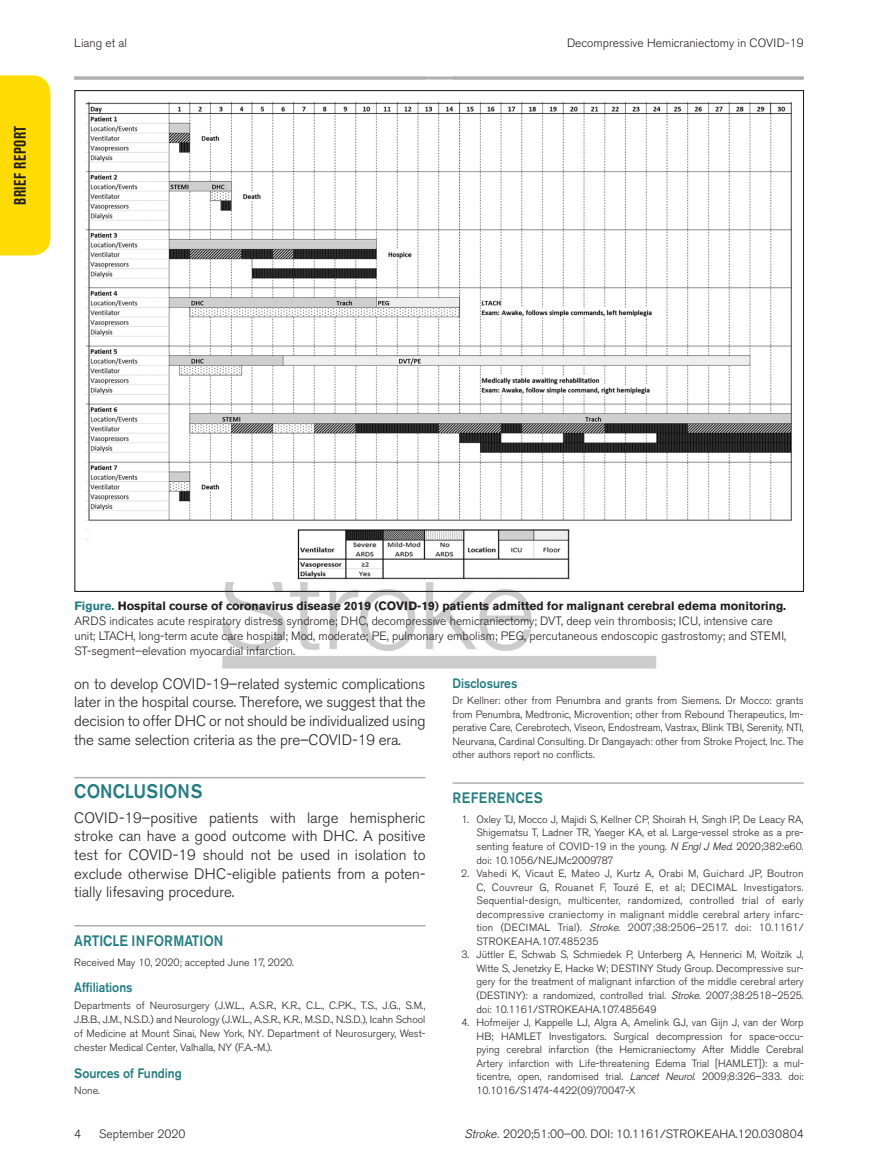
<style>
.page{position:relative;width:878px;height:1175px;background:#fff}
.page>*{position:absolute;margin:0;border:0;box-sizing:border-box;transform-origin:0 0}
.t1{font:500 19.5px "Akzidenz Grotesk BE";color:#227d82;scale:.9 1}
.t2{font:700 condensed 16.5px "Akzidenz Grotesk BE";color:#231f20;scale:.9 1}
.t3{font:300 15px/18.8px "Akzidenz Grotesk BE";color:#231f20;text-align:justify}
.t4{font:500 15px "Akzidenz Grotesk BE";color:#227d82;scale:.9 1}
.t5{font:500 15px "Akzidenz Grotesk BE";letter-spacing:.04em;color:#227d82;scale:.9 1}
.t6{font:500 13.5px "Akzidenz Grotesk BE";color:#227d82;scale:.9 1}
.t7{font:300 12px/15px "Akzidenz Grotesk BE";color:#231f20}
.t8{font:300 10.5px/13.5px "Akzidenz Grotesk BE";color:#231f20;text-align:justify}
.s1{font-weight:700;color:#227d82}
.s2{font-weight:700}
.s3{font-family:"Akzidenz Grotesk";font-style:italic}
</style>
<div class="page">
<img style="left:222px;top:592px;width:435px;height:77px">
<div style="left:0;top:75px;width:50px;height:180px;background:#ffdc01"></div>
<hr style="left:74px;top:76px;width:729px;height:4px;background:#b9babe">
<hr style="left:74px;top:777px;width:351px;height:1px;background:#aeafb3">
<hr style="left:74px;top:925px;width:351px;height:1px;background:#aeafb3">
<hr style="left:452px;top:782px;width:351px;height:1px;background:#aeafb3">
<svg style="left:74px;top:90px;width:730px;height:502px"></svg>
<h2 class="t2" style="left:11px;top:205px;width:89px;rotate:-90deg">Brief Report</h2>
<p class="t7" style="left:74px;top:36px;width:54px">Liang et al</p>
<p class="t7" style="left:567px;top:36px;width:238px">Decompressive Hemicraniectomy in COVID-19</p>
<p class="t7" style="left:74px;top:598px;width:713px"><span class="s1">Figure.</span> <span class="s2">Hospital course of coronavirus disease 2019 (COVID-19) patients admitted for malignant cerebral edema monitoring.<br></span>ARDS indicates acute respiratory distress syndrome; DHC, decompressive hemicraniectomy; DVT, deep vein thrombosis; ICU, intensive care unit; LTACH, long-term acute care hospital; Mod, moderate; PE, pulmonary embolism; PEG, percutaneous endoscopic gastrostomy; and STEMI, ST-segment–elevation myocardial infarction.</p>
<h3 class="t3" style="left:74px;top:674px;width:353px">on to develop COVID-19–related systemic complications later in the hospital course. Therefore, we suggest that the decision to offer DHC or not should be individualized using the same selection criteria as the pre–COVID-19 era.</h3>
<h1 class="t1" style="left:74px;top:779px;width:144px">CONCLUSIONS</h1>
<p class="t3" style="left:74px;top:808px;width:353px">COVID-19–positive patients with large hemispheric stroke can have a good outcome with DHC. A positive test for COVID-19 should not be used in isolation to exclude otherwise DHC-eligible patients from a poten&shy;tially lifesaving procedure.</p>
<h3 class="t4" style="left:74px;top:931px;width:167px">ARTICLE INFORMATION</h3>
<p class="t8" style="left:74px;top:956px;width:221px">Received May 10, 2020; accepted June 17, 2020.</p>
<p class="t6" style="left:74px;top:979px;width:66px">Affiliations</p>
<p class="t8" style="left:74px;top:998px;width:353px;line-height:14.2px">Departments of Neurosurgery (J.W.L., A.S.R., K.R., C.L., C.P.K., T.S., J.G., S.M., J.B.B., J.M., N.S.D.) and Neurology (J.W.L., A.S.R., K.R., M.S.D., N.S.D.), Icahn School of Medicine at Mount Sinai, New York, NY. Department of Neurosurgery, West&shy;chester Medical Center, Valhalla, NY (F.A.-M.).</p>
<p class="t6" style="left:74px;top:1064px;width:121px">Sources of Funding</p>
<p class="t8" style="left:74px;top:1083px;width:27px">None.</p>
<p class="t6" style="left:452px;top:675px;width:73px">Disclosures</p>
<p class="t8" style="left:452px;top:694px;width:353px">Dr Kellner: other from Penumbra and grants from Siemens. Dr Mocco: grants from Penumbra, Medtronic, Microvention; other from Rebound Therapeutics, Im&shy;perative Care, Cerebrotech, Viseon, Endostream, Vastrax, Blink TBI, Serenity, NTI, Neurvana, Cardinal Consulting. Dr Dangayach: other from Stroke Project, Inc. The other authors report no conflicts.</p>
<h3 class="t5" style="left:452px;top:789px;width:102px">REFERENCES</h3>
<p class="t8" style="left:476px;top:812px;width:329px;text-indent:-15px">1. Oxley TJ, Mocco J, Majidi S, Kellner CP, Shoirah H, Singh IP, De Leacy RA, Shigematsu T, Ladner TR, Yaeger KA, et al. Large-vessel stroke as a pre&shy;senting feature of COVID-19 in the young. <span class="s3">N Engl J Med</span>. 2020;382:e60. doi: 10.1056/NEJMc2009787</p>
<p class="t8" style="left:476px;top:867px;width:329px;text-indent:-15px">2. Vahedi K, Vicaut E, Mateo J, Kurtz A, Orabi M, Guichard JP, Boutron C, Couvreur G, Rouanet F, Touzé E, et al; DECIMAL Investigators.<br>Sequential-design, multicenter, randomized, controlled trial of early decompressive craniectomy in malignant middle cerebral artery infarc&shy;tion (DECIMAL Trial). <span class="s3">Stroke</span>. 2007;38:2506–2517. doi: 10.1161/ STROKEAHA.107.485235</p>
<p class="t8" style="left:476px;top:948px;width:329px;text-indent:-15px">3. Jüttler E, Schwab S, Schmiedek P, Unterberg A, Hennerici M, Woitzik J, Witte S, Jenetzky E, Hacke W; DESTINY Study Group. Decompressive sur&shy;gery for the treatment of malignant infarction of the middle cerebral artery (DESTINY): a randomized, controlled trial. <span class="s3">Stroke</span>. 2007;38:2518–2525. doi: 10.1161/STROKEAHA.107.485649</p>
<p class="t8" style="left:476px;top:1016px;width:329px;text-indent:-15px">4. Hofmeijer J, Kappelle LJ, Algra A, Amelink GJ, van Gijn J, van der Worp HB; HAMLET Investigators. Surgical decompression for space-occu&shy;pying cerebral infarction (the Hemicraniectomy After Middle Cerebral Artery infarction with Life-threatening Edema Trial [HAMLET]): a mul&shy;ticentre, open, randomised trial. <span class="s3">Lancet Neurol</span>. 2009;8:326–333. doi:<br>10.1016/S1474-4422(09)70047-X</p>
<p class="t7" style="left:74px;top:1126px;width:8px">4</p>
<p class="t7" style="left:99px;top:1126px;width:88px">September 2020</p>
<p class="t7" style="left:464px;top:1126px;width:341px"><span class="s3">Stroke.</span> 2020;51:00–00. DOI: 10.1161/STROKEAHA.120.030804</p>
</div>
